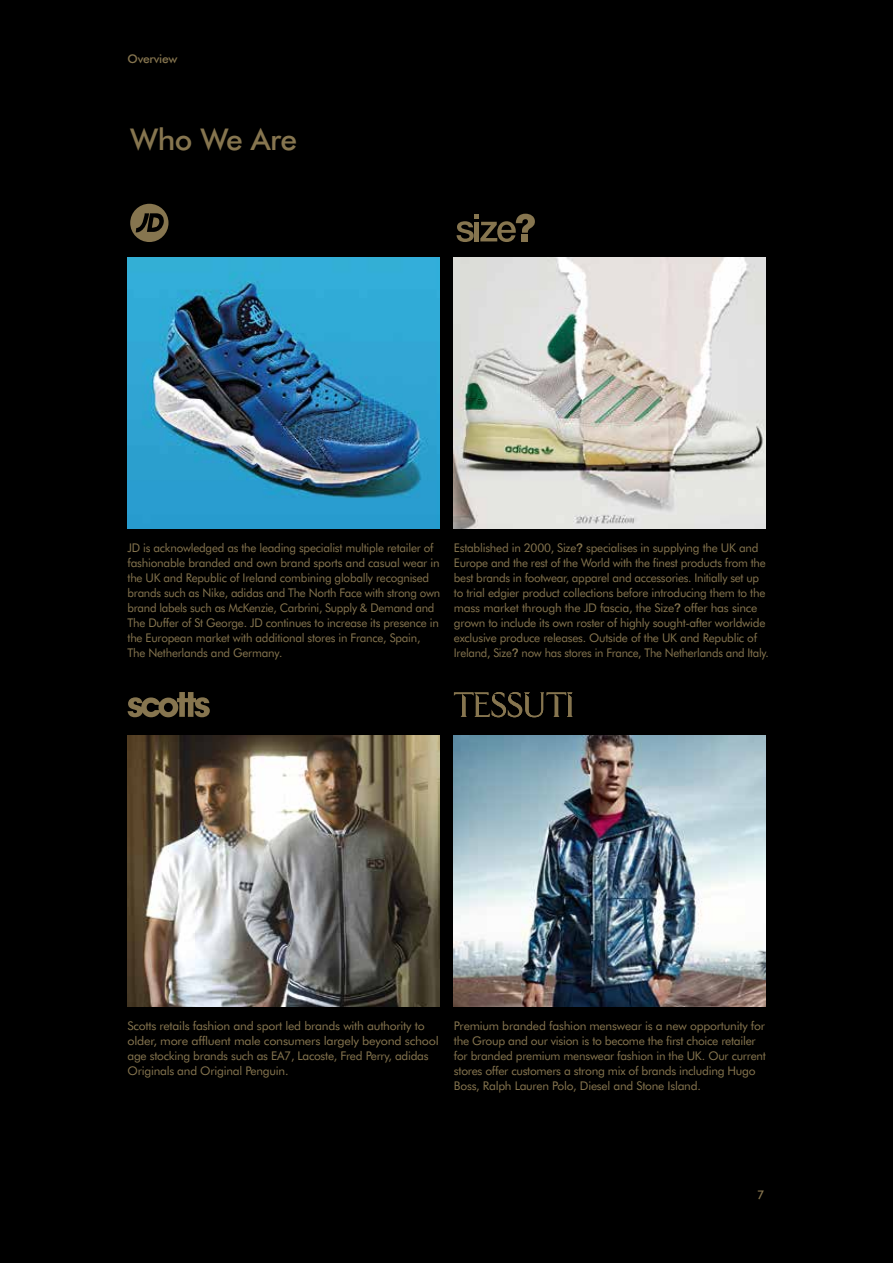
<style>
.page{position:relative;width:893px;height:1263px;background:#000}
.page>*{position:absolute;margin:0;border:0;box-sizing:border-box;transform-origin:0 0}
.t1{font:500 30px "Futura BT";letter-spacing:-.02em;color:#86754f}
.t2{font:12px/15px "Futura BT";letter-spacing:-.02em;color:#86754f}
.t3{font:500 12px "Futura BT";letter-spacing:-.02em;color:#86754f}
.s1{font-family:"Helvetica Neue LT Std";font-weight:500}
</style>
<div class="page">
<img style="left:128px;top:736px;width:311px;height:270px">
<img style="left:454px;top:736px;width:311px;height:270px">
<img style="left:128px;top:257px;width:311px;height:271px">
<img style="left:454px;top:257px;width:311px;height:271px">
<svg style="left:130px;top:204px;width:38px;height:38px"></svg>
<svg style="left:457px;top:214px;width:78px;height:28px"></svg>
<div style="left:521px;top:234px;width:7px;height:7px;background:#86754f"></div>
<svg style="left:128px;top:692px;width:82px;height:25px"></svg>
<svg style="left:454px;top:692px;width:119px;height:25px"></svg>
<p class="t3" style="left:128px;top:52px;width:51px">Overview</p>
<h1 class="t1" style="left:130px;top:122px;width:168px">Who We Are</h1>
<p class="t2" style="left:128px;top:540px;width:314px">JD is acknowledged as the leading specialist multiple retailer of fashionable branded and own brand sports and casual wear in the UK and Republic of Ireland combining globally recognised brands such as Nike, adidas and The North Face with strong own brand labels such as McKenzie, Carbrini, Supply &amp; Demand and The Duffer of St George. JD continues to increase its presence in the European market with additional stores in France, Spain, The Netherlands and Germany.</p>
<p class="t2" style="left:454px;top:540px;width:316px">Established in 2000, Size<span class="s1">?</span> specialises in supplying the UK and Europe and the rest of the World with the finest products from the best brands in footwear, apparel and accessories. Initially set up to trial edgier product collections before introducing them to the mass market through the JD fascia, the Size<span class="s1">?</span> offer has since grown to include its own roster of highly sought-after worldwide exclusive produce releases. Outside of the UK and Republic of Ireland, Size<span class="s1">?</span> now has stores in France, The Netherlands and Italy.</p>
<p class="t2" style="left:128px;top:1018px;width:313px">Scotts retails fashion and sport led brands with authority to older, more affluent male consumers largely beyond school age stocking brands such as EA7, Lacoste, Fred Perry, adidas Originals and Original Penguin.</p>
<p class="t2" style="left:454px;top:1018px;width:313px">Premium branded fashion menswear is a new opportunity for the Group and our vision is to become the first choice retailer for branded premium menswear fashion in the UK. Our current stores offer customers a strong mix of brands including Hugo Boss, Ralph Lauren Polo, Diesel and Stone Island.</p>
<p class="t3" style="left:757px;top:1187px;width:9px">7</p>
</div>
